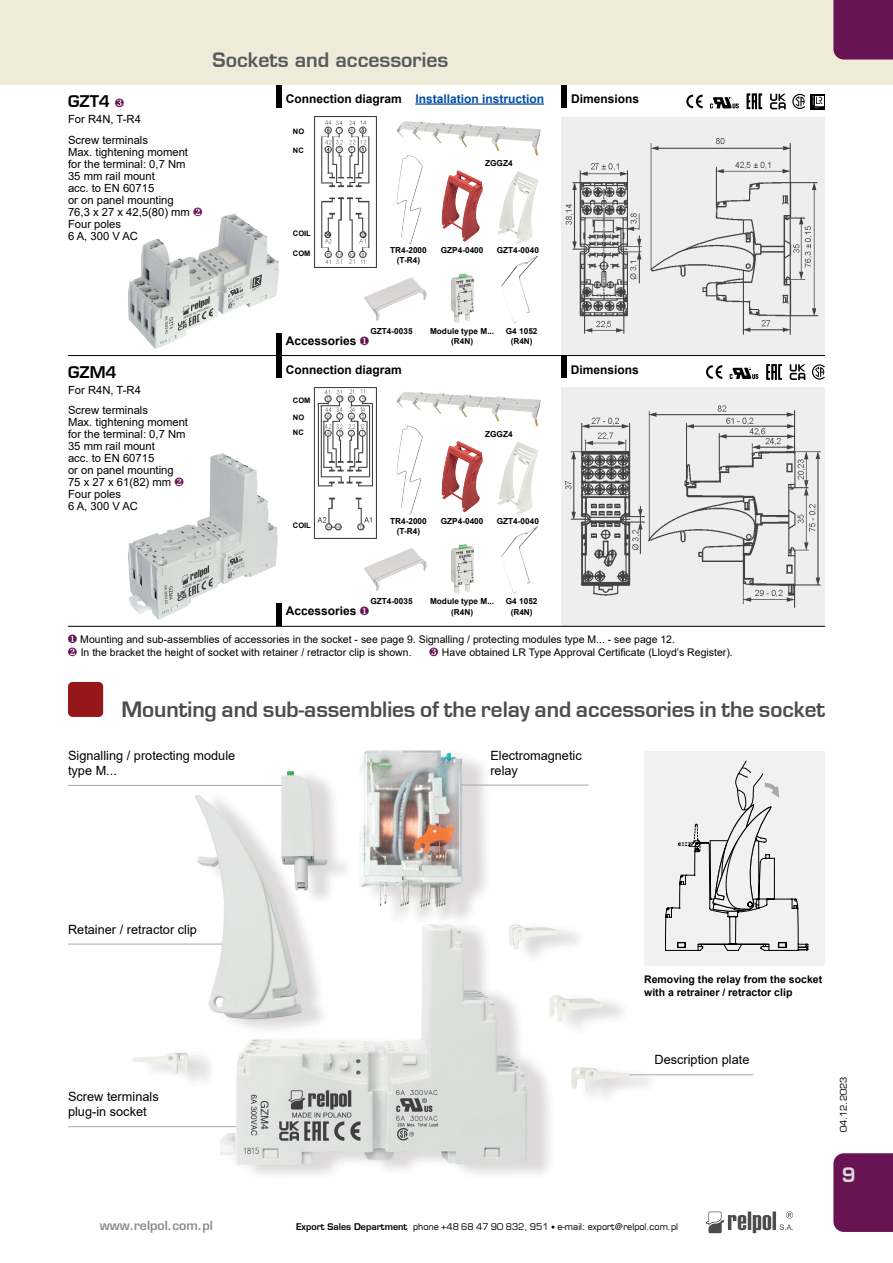
<style>
.page{position:relative;width:893px;height:1263px;background:#fff}
.page>*{position:absolute;margin:0;border:0;box-sizing:border-box;transform-origin:0 0}
.t1{font:700 20.7px "Euromode";letter-spacing:-.005em;color:#4d4d4f}
.t2{font:700 19.5px "Euromode";color:#58595b}
.t3{font:700 19.5px "Euromode";color:#dcddde}
.t4{font:700 15.75px "Euromode";color:#000}
.t5{font:12.75px/15.3px "Arial";color:#000}
.t6{font:700 12.45px "Euromode";color:#8a8c8e}
.t7{font:700 12px "Arial";color:#000}
.t8{font:700 12px "Arial";color:#034ea2}
.t9{font:11.25px/12px "Arial";color:#000}
.t10{font:10.5px "Arial";color:#000}
.t11{font:700 10.5px/13.5px "Arial";color:#000}
.t12{font:9px "Euromode";color:#000}
.t13{font:700 8.25px/10.5px "Arial";color:#000;text-align:center}
.t14{font:700 7.5px "Arial";color:#000}
.s1{color:#681453}
.s2{font-weight:700}
.s3{font-size:7.5px}
</style>
<div class="page">
<svg style="left:706px;top:1211px;width:87px;height:22px"></svg>
<div style="left:0;top:0;width:893px;height:85px;background:#eeebd9"></div>
<div style="left:833px;top:1153px;width:60px;height:79px;background:#681453"></div>
<div style="left:833px;top:0;width:60px;height:60px;background:#681453"></div>
<img style="left:561px;top:117px;width:264px;height:238px">
<div style="left:561px;top:85px;width:6px;height:22px;background:#000"></div>
<div style="left:276px;top:85px;width:6px;height:22px;background:#000"></div>
<div style="left:276px;top:333px;width:6px;height:22px;background:#000"></div>
<img style="left:313px;top:117px;width:64px;height:151px">
<img style="left:128px;top:214px;width:105px;height:135px">
<img style="left:561px;top:388px;width:264px;height:238px">
<div style="left:561px;top:356px;width:6px;height:22px;background:#000"></div>
<div style="left:276px;top:356px;width:6px;height:22px;background:#000"></div>
<div style="left:276px;top:604px;width:6px;height:22px;background:#000"></div>
<img style="left:313px;top:388px;width:64px;height:150px">
<img style="left:128px;top:453px;width:150px;height:166px">
<hr style="left:68px;top:355px;width:757px;height:1px;background:#000">
<hr style="left:68px;top:626px;width:757px;height:1px;background:#000">
<img style="left:114px;top:750px;width:547px;height:425px">
<div style="left:644px;top:751px;width:181px;height:214px;background:#f1f1f2"></div>
<svg style="left:665px;top:760px;width:144px;height:191px"></svg>
<hr style="left:68px;top:1126px;width:168px;height:1px;background:#a7a9ac">
<hr style="left:68px;top:944px;width:154px;height:1px;background:#a7a9ac">
<hr style="left:68px;top:785px;width:213px;height:1px;background:#a7a9ac">
<hr style="left:630px;top:1074px;width:124px;height:1px;background:#a7a9ac">
<hr style="left:461px;top:785px;width:127px;height:1px;background:#a7a9ac">
<div style="left:68px;top:682px;width:35px;height:35px;background:#96171a;border-radius:5px"></div>
<svg style="left:811px;top:94px;width:14px;height:15px"></svg>
<svg style="left:813px;top:96px;width:11px;height:12px"></svg>
<svg style="left:686px;top:95px;width:17px;height:13px"></svg>
<svg style="left:710px;top:97px;width:29px;height:11px"></svg>
<svg style="left:770px;top:94px;width:16px;height:15px"></svg>
<svg style="left:747px;top:94px;width:15px;height:15px"></svg>
<svg style="left:792px;top:94px;width:13px;height:15px"></svg>
<svg style="left:706px;top:365px;width:16px;height:14px"></svg>
<svg style="left:730px;top:368px;width:28px;height:11px"></svg>
<svg style="left:790px;top:364px;width:15px;height:16px"></svg>
<svg style="left:766px;top:364px;width:16px;height:16px"></svg>
<svg style="left:812px;top:364px;width:13px;height:16px"></svg>
<img style="left:451px;top:274px;width:23px;height:49px">
<img style="left:364px;top:277px;width:63px;height:44px">
<img style="left:397px;top:155px;width:26px;height:89px">
<img style="left:396px;top:123px;width:67px;height:20px">
<img style="left:514px;top:256px;width:23px;height:13px">
<img style="left:498px;top:171px;width:40px;height:73px">
<img style="left:441px;top:170px;width:42px;height:72px">
<img style="left:451px;top:544px;width:23px;height:49px">
<img style="left:364px;top:548px;width:63px;height:43px">
<img style="left:397px;top:426px;width:26px;height:88px">
<img style="left:396px;top:393px;width:67px;height:21px">
<img style="left:514px;top:526px;width:23px;height:14px">
<img style="left:498px;top:442px;width:40px;height:72px">
<img style="left:441px;top:441px;width:42px;height:71px">
<hr style="left:415px;top:103px;width:129px;height:2px;background:#034ea2">
<h3 class="t4" style="left:68px;top:92px;width:44px">GZT4</h3>
<p class="t9" style="left:68px;top:109px;width:82px;line-height:20.5px">For R4N, T-R4<br>Screw terminals</p>
<p class="t9" style="left:68px;top:146px;width:136px">Max. tightening moment for the terminal: 0,7 Nm<br>35 mm rail mount<br>acc. to EN 60715<br>or on panel mounting<br>76,3 x 27 x 42,5(80) mm <span class="s1">•<br></span>Four poles<br>6 A, 300 V AC</p>
<h2 class="t2" style="left:213px;top:48px;width:237px">Sockets and accessories</h2>
<p class="t7" style="left:286px;top:90px;width:118px">Connection diagram</p>
<p class="t7" style="left:571px;top:90px;width:70px">Dimensions</p>
<p class="t8" style="left:415px;top:90px;width:130px">Installation instruction</p>
<p class="t14" style="left:293px;top:126px;width:13px">NO</p>
<p class="t14" style="left:293px;top:146px;width:12px">NC</p>
<p class="t14" style="left:293px;top:228px;width:19px">COIL</p>
<p class="t14" style="left:293px;top:248px;width:19px">COM</p>
<p class="t13" style="left:485px;top:158px;width:29px">ZGGZ4</p>
<p class="t13" style="left:390px;top:245px;width:38px">TR4-2000 (T-R4)</p>
<p class="t13" style="left:441px;top:245px;width:44px">GZP4-0400</p>
<p class="t13" style="left:497px;top:245px;width:44px">GZT4-0040</p>
<h3 class="t4" style="left:68px;top:362px;width:50px">GZM4</h3>
<p class="t9" style="left:68px;top:380px;width:82px;line-height:20.5px">For R4N, T-R4<br>Screw terminals</p>
<p class="t9" style="left:68px;top:416px;width:122px">Max. tightening moment for the terminal: 0,7 Nm<br>35 mm rail mount<br>acc. to EN 60715<br>or on panel mounting<br>75 x 27 x 61(82) mm <span class="s1">•<br></span>Four poles<br>6 A, 300 V AC</p>
<p class="t7" style="left:286px;top:332px;width:72px">Accessories</p>
<p class="t13" style="left:370px;top:326px;width:44px">GZT4-0035</p>
<p class="t7" style="left:286px;top:361px;width:118px">Connection diagram</p>
<p class="t14" style="left:293px;top:395px;width:19px">COM</p>
<p class="t14" style="left:293px;top:412px;width:13px">NO</p>
<p class="t14" style="left:293px;top:428px;width:12px">NC</p>
<p class="t13" style="left:430px;top:326px;width:66px">Module type M... (R4N)</p>
<p class="t13" style="left:506px;top:326px;width:33px">G4 1052 (R4N)</p>
<p class="t13" style="left:485px;top:429px;width:29px">ZGGZ4</p>
<p class="t14" style="left:293px;top:520px;width:19px">COIL</p>
<p class="t13" style="left:390px;top:515px;width:38px">TR4-2000 (T-R4)</p>
<p class="t13" style="left:441px;top:515px;width:44px">GZP4-0400</p>
<p class="t13" style="left:497px;top:515px;width:44px">GZT4-0040</p>
<p class="t7" style="left:571px;top:361px;width:70px">Dimensions</p>
<p class="t7" style="left:286px;top:603px;width:72px">Accessories</p>
<p class="t13" style="left:370px;top:596px;width:44px">GZT4-0035</p>
<p class="t13" style="left:430px;top:596px;width:66px">Module type M... (R4N)</p>
<p class="t13" style="left:506px;top:596px;width:33px">G4 1052 (R4N)</p>
<p class="t10" style="left:80px;top:632px;width:596px">Mounting and sub-assemblies of accessories in the socket - see page 9. Signalling / protecting modules type M... - see page 12.</p>
<p class="t10" style="left:68px;top:645px;width:345px"><span class="s1">•</span> In the bracket the height of socket with retainer / retractor clip is shown.</p>
<p class="t10" style="left:442px;top:645px;width:292px">Have obtained LR Type Approval Certificate (Lloyd’s Register).</p>
<h1 class="t1" style="left:122px;top:697px;width:705px">Mounting and sub-assemblies of the relay and accessories in the socket</h1>
<p class="t5" style="left:68px;top:747px;width:169px">Signalling / protecting module type M...</p>
<p class="t5" style="left:490px;top:747px;width:93px">Electromagnetic relay</p>
<p class="t5" style="left:68px;top:921px;width:130px">Retainer / retractor clip</p>
<p class="t11" style="left:644px;top:972px;width:179px">Removing the relay from the socket with a retrainer / retractor clip</p>
<p class="t5" style="left:68px;top:1089px;width:92px">Screw terminals plug-in socket</p>
<p class="t5" style="left:654px;top:1052px;width:96px">Description plate</p>
<p class="t6" style="left:100px;top:1218px;width:114px">www.relpol.com.pl</p>
<p class="t12" style="left:296px;top:1221px;width:384px"><span class="s2">Export Sales Department</span> phone +48 68 47 90 832, 951 <span class="s3">•</span> e-mail: export@relpol.com.pl</p>
<p class="t12" style="left:838px;top:1132px;width:57px;rotate:-90deg">04.12.2023</p>
<h2 class="t3" style="left:842px;top:1163px;width:15px">9</h2>
</div>
